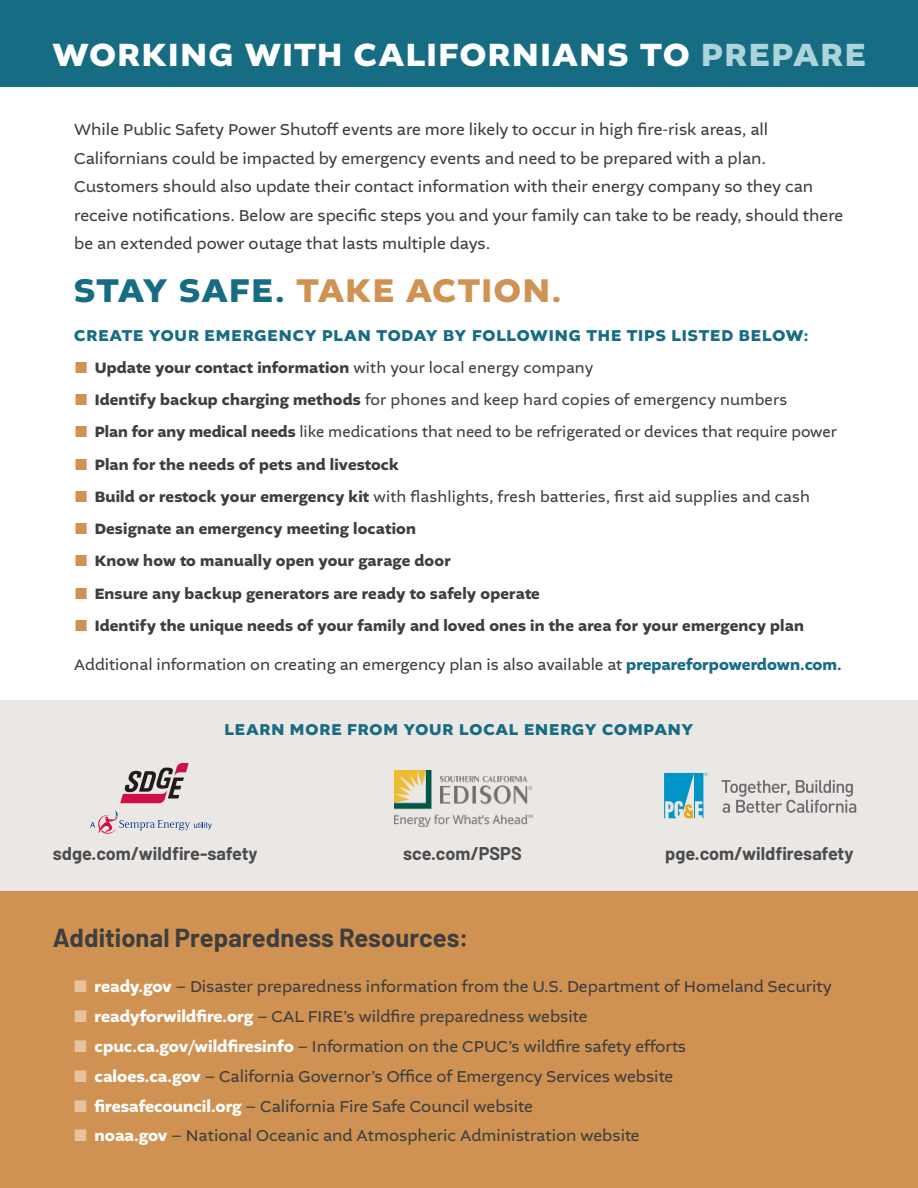
<style>
.page{position:relative;width:918px;height:1188px;background:#fff}
.page>*{position:absolute;margin:0;border:0;box-sizing:border-box;transform-origin:0 0}
.t1{font:700 34.5px "Altivo";letter-spacing:.04em;color:#d09252}
.t2{font:700 33.75px "Altivo";letter-spacing:.04em;color:#fff}
.t3{font:700 25.5px "Barlow";color:#3e3e3f}
.t4{font:700 18px "Barlow";color:#4b4c4d}
.t5{font:16.5px/28.5px "Altivo";color:#3e3e3f}
.t6{font:700 16.5px "Altivo";letter-spacing:.055em;color:#166c83}
.t7{font:16.2px "Altivo";color:#3e3e3f}
.t8{font:700 15.75px "Altivo";letter-spacing:.01em;color:#3e3e3f}
.t9{font:15.75px "Altivo";color:#3e3e3f}
.s1{color:#aed4db}
.s2{color:#166c83}
.s3{font-family:"Quirks ICG";font-weight:400;color:#d09252}
.s4{font-weight:400}
.s5{font-family:"Quirks ICG";color:#d09252}
.s6{font-weight:700}
.s7{font-weight:700;color:#166c83}
.s8{font-family:"Quirks ICG";color:#e6c29e}
.s9{font-weight:700;color:#fff}
</style>
<div class="page">
<div style="left:0;top:700px;width:918px;height:202px;background:#ebe7e5"></div>
<div style="left:0;top:891px;width:918px;height:297px;background:#d09252"></div>
<div style="left:0;top:0;width:918px;height:86px;background:#166c83"></div>
<svg style="left:722px;top:780px;width:134px;height:33px"></svg>
<svg style="left:664px;top:773px;width:44px;height:45px"></svg>
<svg style="left:120px;top:763px;width:69px;height:40px"></svg>
<svg style="left:90px;top:810px;width:122px;height:24px"></svg>
<img style="left:395px;top:771px;width:137px;height:55px">
<p class="t2" style="left:52px;top:32px;width:815px">WORKING WITH CALIFORNIANS TO <span class="s1">PREPARE</span></p>
<p class="t5" style="left:74px;top:116px;width:771px">While Public Safety Power Shutoff events are more likely to occur in high fire-risk areas, all Californians could be impacted by emergency events and need to be prepared with a plan.<br>Customers should also update their contact information with their energy company so they can receive notifications. Below are specific steps you and your family can take to be ready, should there be an extended power outage that lasts multiple days.</p>
<p class="t1" style="left:74px;top:267px;width:489px"><span class="s2">STAY SAFE.</span> TAKE ACTION.</p>
<p class="t6" style="left:74px;top:324px;width:736px">CREATE YOUR EMERGENCY PLAN TODAY BY FOLLOWING THE TIPS LISTED BELOW:</p>
<p class="t8" style="left:74px;top:357px;width:521px"><span class="s3">d</span> Update your contact information <span class="s4">with your local energy company</span></p>
<p class="t9" style="left:74px;top:390px;width:714px"><span class="s5">d</span> <span class="s6">Identify backup charging methods</span> for phones and keep hard copies of emergency numbers</p>
<p class="t9" style="left:74px;top:422px;width:764px"><span class="s5">d</span> <span class="s6">Plan for any medical needs</span> like medications that need to be refrigerated or devices that require power</p>
<p class="t8" style="left:74px;top:454px;width:326px"><span class="s3">d</span> Plan for the needs of pets and livestock</p>
<p class="t9" style="left:74px;top:486px;width:737px"><span class="s5">d</span> <span class="s6">Build or restock your emergency kit</span> with flashlights, fresh batteries, first aid supplies and cash</p>
<p class="t8" style="left:74px;top:518px;width:343px"><span class="s3">d</span> Designate an emergency meeting location</p>
<p class="t8" style="left:74px;top:551px;width:378px"><span class="s3">d</span> Know how to manually open your garage door</p>
<p class="t8" style="left:74px;top:583px;width:467px"><span class="s3">d</span> Ensure any backup generators are ready to safely operate</p>
<p class="t8" style="left:74px;top:615px;width:731px"><span class="s3">d</span> Identify the unique needs of your family and loved ones in the area for your emergency plan</p>
<p class="t7" style="left:74px;top:654px;width:769px">Additional information on creating an emergency plan is also available at <span class="s7">prepareforpowerdown.com.</span></p>
<p class="t6" style="left:225px;top:719px;width:470px">LEARN MORE FROM YOUR LOCAL ENERGY COMPANY</p>
<p class="t4" style="left:53px;top:840px;width:206px">sdge.com/wildfire-safety</p>
<p class="t4" style="left:403px;top:840px;width:120px">sce.com/PSPS</p>
<p class="t4" style="left:665px;top:840px;width:190px">pge.com/wildfiresafety</p>
<p class="t3" style="left:53px;top:918px;width:417px">Additional Preparedness Resources:</p>
<p class="t5" style="left:73px;top:973px;width:760px"><span class="s8">d</span> <span class="s9">ready.gov</span> – Disaster preparedness information from the U.S. Department of Homeland Security</p>
<p class="t5" style="left:73px;top:1003px;width:516px"><span class="s8">d</span> <span class="s9">readyforwildfire.org</span> – CAL FIRE’s wildfire preparedness website</p>
<p class="t5" style="left:73px;top:1032px;width:615px"><span class="s8">d</span> <span class="s9">cpuc.ca.gov/wildfiresinfo</span> – Information on the CPUC’s wildfire safety efforts</p>
<p class="t5" style="left:73px;top:1062px;width:602px"><span class="s8">d</span> <span class="s9">caloes.ca.gov</span> – California Governor’s Office of Emergency Services website</p>
<p class="t5" style="left:73px;top:1092px;width:461px"><span class="s8">d</span> <span class="s9">firesafecouncil.org</span> – California Fire Safe Council website</p>
<p class="t5" style="left:73px;top:1122px;width:568px"><span class="s8">d</span> <span class="s9">noaa.gov</span> – National Oceanic and Atmospheric Administration website</p>
</div>
